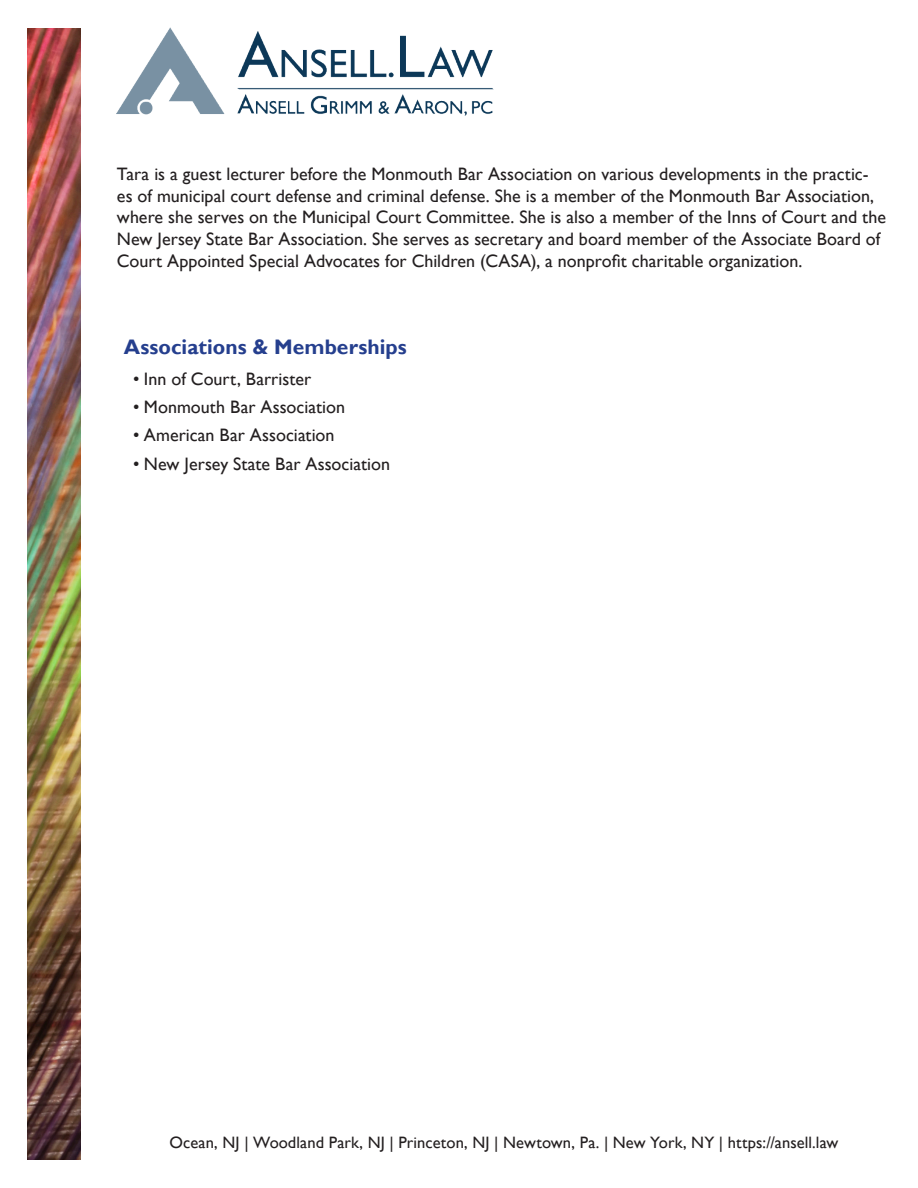
<style>
.page{position:relative;width:918px;height:1188px;background:#fff}
.page>*{position:absolute;margin:0;border:0;box-sizing:border-box;transform-origin:0 0}
.A___M_Head{font:700 21px "Gill Sans";letter-spacing:.005em;color:#253f8e}
.t1{font:18px/21.6px "Gill Sans";color:#231f20}
.t2{font:16.5px "Gill Sans";letter-spacing:.005em;color:#231f20}
</style>
<div class="page">
<img style="left:27px;top:28px;width:54px;height:1131px">
<img style="left:117px;top:27px;width:376px;height:89px">
<p class="t1" style="left:117px;top:164px;width:771px">Tara is a guest lecturer before the Monmouth Bar Association on various developments in the practic&shy;es of municipal court defense and criminal defense. She is a member of the Monmouth Bar Association, where she serves on the Municipal Court Committee. She is also a member of the Inns of Court and the New Jersey State Bar Association. She serves as secretary and board member of the Associate Board of Court Appointed Special Advocates for Children (CASA), a nonprofit charitable organization.</p>
<p class="A___M_Head" style="left:124px;top:334px;width:285px">Associations &amp; Memberships</p>
<p class="t1" style="left:133px;top:368px;width:180px">• Inn of Court, Barrister</p>
<p class="t1" style="left:133px;top:396px;width:213px">• Monmouth Bar Association</p>
<p class="t1" style="left:133px;top:425px;width:203px">• American Bar Association</p>
<p class="t1" style="left:133px;top:453px;width:258px">• New Jersey State Bar Association</p>
<p class="t2" style="left:170px;top:1132px;width:670px">Ocean, NJ | Woodland Park, NJ | Princeton, NJ | Newtown, Pa. | New York, NY | https://ansell.law</p>
</div>
